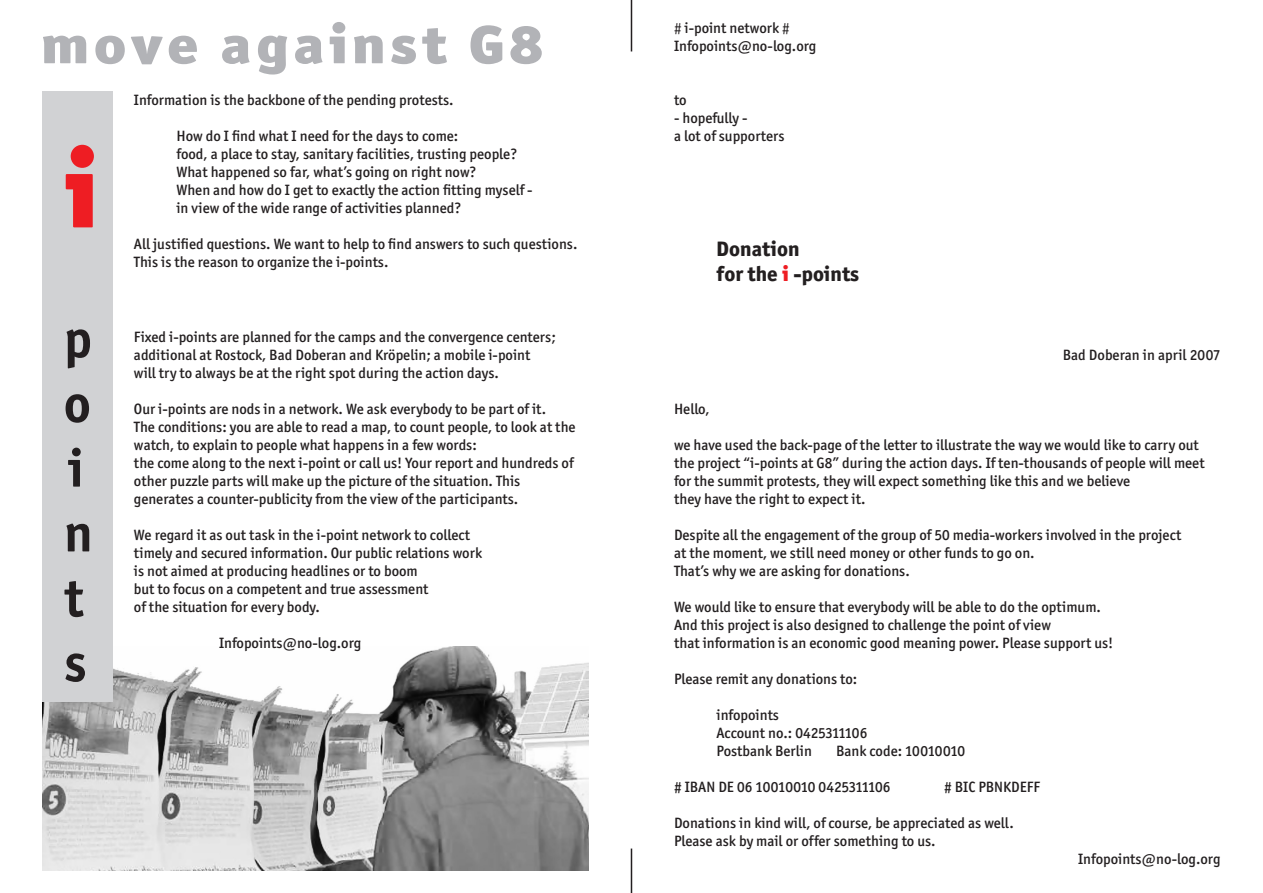
<style>
.page{position:relative;width:1263px;height:893px;background:#fff}
.page>*{position:absolute;margin:0;border:0;box-sizing:border-box;transform-origin:0 0}
.t1{font:900 108px "Officina Sans ITC";color:#ee1d23}
.t2{font:900 54px "Officina Sans ITC";letter-spacing:.07em;color:#b2b3b7;scale:1.11 1}
.t3{font:700 54px/64.8px "Officina Sans ITC";color:#231f20}
.t4{font:800 21px/25.2px "Officina Sans ITC";color:#231f20}
.t5{font:500 15px/18px "Officina Sans ITC";color:#231f20}
.s1{font-weight:400}
.s2{font-weight:900;color:#ee1d23}
</style>
<div class="page">
<img style="left:42px;top:646px;width:547px;height:224px">
<div style="left:43px;top:91px;width:70px;height:611px;background:#d1d2d4"></div>
<hr style="left:631px;top:0;width:1px;height:51px;background:#231f20">
<hr style="left:631px;top:848px;width:1px;height:45px;background:#231f20">
<h2 class="t2" style="left:41px;top:9px;width:454px">move against G8</h2>
<h1 class="t1" style="left:64px;top:119px;width:36px">i</h1>
<h2 class="t3" style="left:64px;top:306px;width:30px">p o i n t s</h2>
<p class="t5" style="left:134px;top:91px;width:321px">Information is the backbone of the pending protests.</p>
<p class="t5" style="left:176px;top:127px;width:358px">How do I find what I need for the days to come:<br>food, a place to stay, sanitary facilities, trusting people?<br>What happened so far, what’s going on right now?<br>When and how do I get to exactly the action fitting myself - in view of the wide range of activities planned?</p>
<p class="t5" style="left:134px;top:235px;width:445px">All justified questions. We want to help to find answers to such questions.<br>This is the reason to organize the i-points.</p>
<p class="t5" style="left:134px;top:328px;width:423px">Fixed i-points are planned for the camps and the convergence centers; additional at Rostock, Bad Doberan and Kröpelin; a mobile i-point will try to always be at the right spot during the action days.</p>
<p class="t5" style="left:134px;top:400px;width:443px">Our i-points are nods in a network. We ask everybody to be part of it.<br>The conditions: you are able to read a map, to count people, to look at the watch, to explain to people what happens in a few words:<br>the come along to the next i-point or call us! Your report and hundreds of other puzzle parts will make up the picture of the situation. This generates a counter-publicity from the view of the participants.</p>
<p class="t5" style="left:134px;top:526px;width:350px">We regard it as out task in the i-point network to collect timely and secured information. Our public relations work is not aimed at producing headlines or to boom<br>but to focus on a competent and true assessment<br>of the situation for every body.</p>
<p class="t5" style="left:219px;top:634px;width:144px">Infopoints@no-log.org</p>
<p class="t5" style="left:674px;top:19px;width:144px"><span class="s1">#</span> i-point network <span class="s1">#<br></span>Infopoints@no-log.org</p>
<p class="t5" style="left:674px;top:91px;width:14px">to</p>
<p class="t5" style="left:674px;top:109px;width:112px">- hopefully -<br>a lot of supporters</p>
<h3 class="t4" style="left:716px;top:236px;width:144px">Donation<br>for the <span class="s2">i</span> -points</h3>
<p class="t5" style="left:1063px;top:346px;width:159px">Bad Doberan in april 2007</p>
<p class="t5" style="left:674px;top:400px;width:37px">Hello,</p>
<p class="t5" style="left:674px;top:436px;width:532px">we have used the back-page of the letter to illustrate the way we would like to carry out the project “i-points at G8” during the action days. If ten-thousands of people will meet for the summit protests, they will expect something like this and we believe<br>they have the right to expect it.</p>
<p class="t5" style="left:674px;top:526px;width:509px">Despite all the engagement of the group of 50 media-workers involved in the project at the moment, we still need money or other funds to go on.<br>That’s why we are asking for donations.</p>
<p class="t5" style="left:674px;top:598px;width:441px">We would like to ensure that everybody will be able to do the optimum.<br>And this project is also designed to challenge the point of view<br>that information is an economic good meaning power. Please support us!</p>
<p class="t5" style="left:674px;top:670px;width:185px">Please remit any donations to:</p>
<p class="t5" style="left:716px;top:706px;width:152px">infopoints<br>Account no.: 0425311106<br>Postbank Berlin</p>
<p class="t5" style="left:836px;top:742px;width:131px">Bank code: 10010010</p>
<p class="t5" style="left:674px;top:778px;width:218px"># IBAN DE 06 10010010 0425311106</p>
<p class="t5" style="left:944px;top:778px;width:97px"># BIC PBNKDEFF</p>
<p class="t5" style="left:674px;top:814px;width:341px">Donations in kind will, of course, be appreciated as well.<br>Please ask by mail or offer something to us.</p>
<p class="t5" style="left:1078px;top:850px;width:144px">Infopoints@no-log.org</p>
</div>
